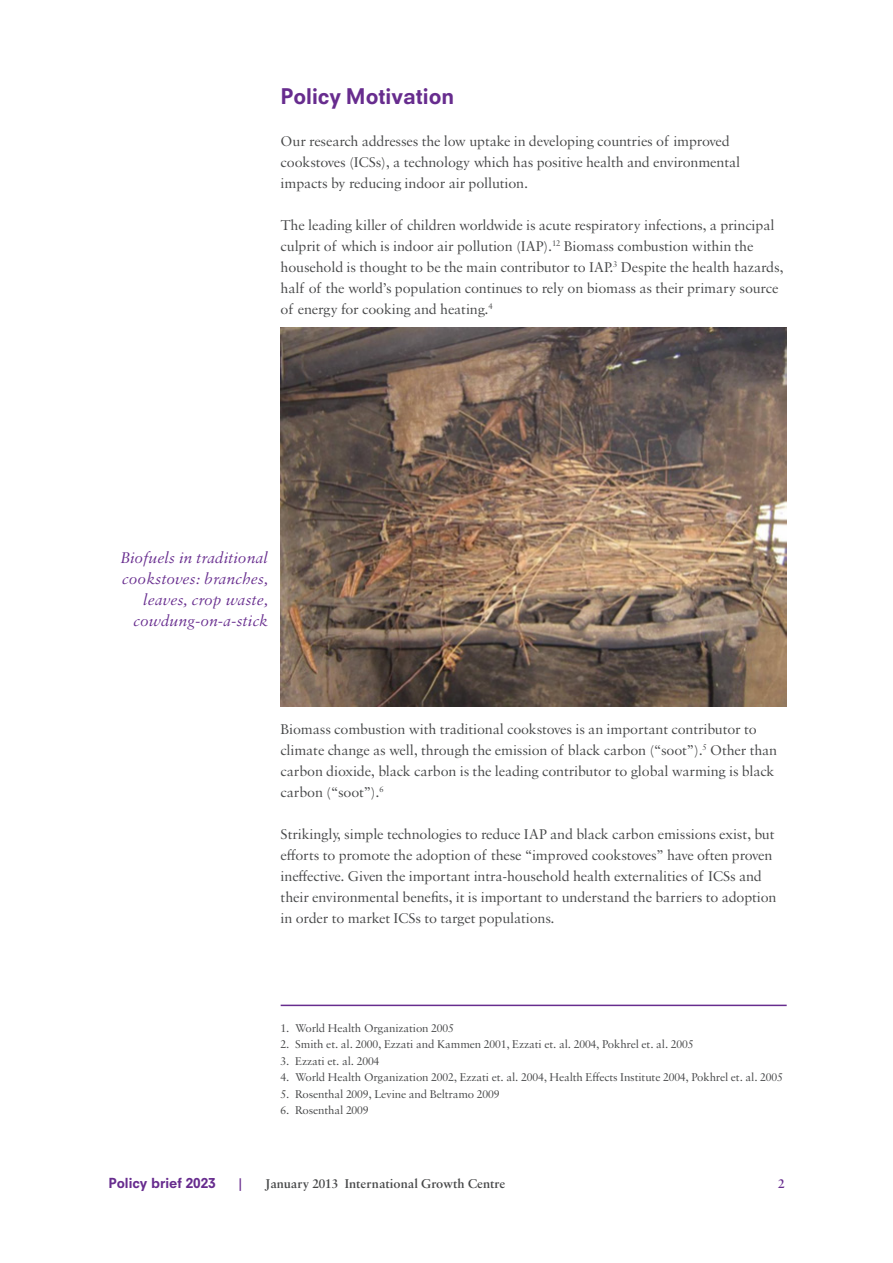
<style>
.page{position:relative;width:893px;height:1263px;background:#fff}
.page>*{position:absolute;margin:0;border:0;box-sizing:border-box;transform-origin:0 0}
.t1{font:800 21px "Neuzeit SLT Std";color:#672c8e}
.t2{font:italic 16.5px/21px "Sabon MT Std";color:#672c8e;text-align:right}
.t3{font:15px/21px "Sabon MT Std";letter-spacing:-.01em;color:#454647}
.t4{font:600 13.5px "Sabon MT Std";color:#454647}
.t5{font:800 13.5px "Neuzeit SLT Std";color:#672c8e}
.t6{font:600 13.5px "Sabon MT Std";color:#672c8e}
.t7{font:12px "Sabon MT Std";letter-spacing:-.01em;color:#454647}
</style>
<div class="page">
<hr style="left:281px;top:1005px;width:506px;height:1px;background:#672c8e">
<img style="left:281px;top:328px;width:506px;height:379px">
<h1 class="t1" style="left:281px;top:83px;width:175px">Policy Motivation</h1>
<p class="t3" style="left:281px;top:130px;width:461px">Our research addresses the low uptake in developing countries of improved cookstoves (ICSs), a technology which has positive health and environmental impacts by reducing indoor air pollution.</p>
<p class="t3" style="left:281px;top:214px;width:504px">The leading killer of children worldwide is acute respiratory infections, a principal culprit of which is indoor air pollution (IAP).<sup>12</sup> Biomass combustion within the household is thought to be the main contributor to IAP.<sup>3</sup> Despite the health hazards, half of the world’s population continues to rely on biomass as their primary source of energy for cooking and heating.<sup>4</sup></p>
<p class="t2" style="left:120px;top:547px;width:149px">Biofuels in traditional cookstoves: branches, leaves, crop waste, cowdung-on-a-stick</p>
<p class="t3" style="left:281px;top:718px;width:498px">Biomass combustion with traditional cookstoves is an important contributor to climate change as well, through the emission of black carbon (“soot”).<sup>5</sup> Other than carbon dioxide, black carbon is the leading contributor to global warming is black carbon (“soot”).<sup>6</sup></p>
<p class="t3" style="left:281px;top:823px;width:497px">Strikingly, simple technologies to reduce IAP and black carbon emissions exist, but efforts to promote the adoption of these “improved cookstoves” have often proven ineffective. Given the important intra-household health externalities of ICSs and their environmental benefits, it is important to understand the barriers to adoption in order to market ICSs to target populations.</p>
<p class="t7" style="left:281px;top:1020px;width:175px">1. World Health Organization 2005</p>
<p class="t7" style="left:281px;top:1037px;width:414px">2. Smith et. al. 2000, Ezzati and Kammen 2001, Ezzati et. al. 2004, Pokhrel et. al. 2005</p>
<p class="t7" style="left:281px;top:1053px;width:100px">3. Ezzati et. al. 2004</p>
<p class="t7" style="left:281px;top:1070px;width:504px">4. World Health Organization 2002, Ezzati et. al. 2004, Health Effects Institute 2004, Pokhrel et. al. 2005</p>
<p class="t7" style="left:281px;top:1086px;width:220px">5. Rosenthal 2009, Levine and Beltramo 2009</p>
<p class="t7" style="left:281px;top:1103px;width:89px">6. Rosenthal 2009</p>
<p class="t5" style="left:108px;top:1175px;width:109px">Policy brief 2023</p>
<p class="t6" style="left:238px;top:1176px;width:5px">|</p>
<p class="t4" style="left:265px;top:1176px;width:242px">January 2013 International Growth Centre</p>
<p class="t6" style="left:778px;top:1176px;width:8px">2</p>
</div>
